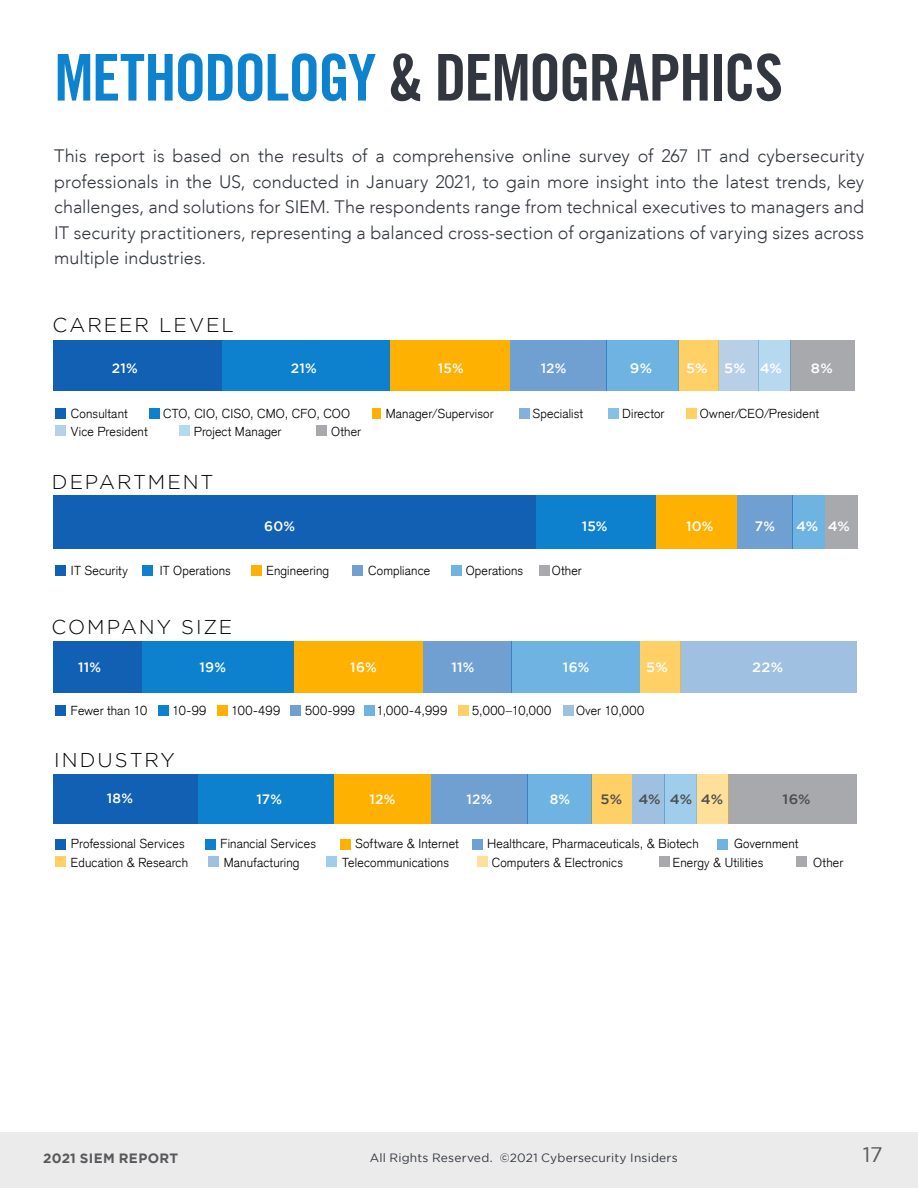
<style>
.page{position:relative;width:918px;height:1188px;background:#fff}
.page>*{position:absolute;margin:0;border:0;box-sizing:border-box;transform-origin:0 0}
.t1{font:64.5px "Trade Gothic LT Std Bd Cn 20";letter-spacing:-.03em;color:#32363e}
.t2{font:21px "Gotham";color:#58595b}
.t3{font:300 19.95px "Gotham";letter-spacing:.095em;color:#000}
.t4{font:300 18px/25.5px "Avenir LT";color:#32363e;text-align:justify}
.t5{font:500 13.65px "Gotham";letter-spacing:.02em;color:#fff}
.t6{font:500 13.65px "Gotham";letter-spacing:.02em;color:#fff;scale:1.07 1}
.t7{font:500 13.65px "Gotham";color:#4d4d4f;scale:1.07 1}
.t8{font:700 13.5px "Gotham";letter-spacing:.02em;color:#58595b}
.t9{font:300 12.75px "Akzidenz Grotesk CE";letter-spacing:.015em;color:#000}
.t10{font:12px "Gotham";letter-spacing:.015em;color:#32363e}
.s1{color:#0d82cf}
</style>
<div class="page">
<div style="left:0;top:1132px;width:918px;height:56px;background:#ebebec"></div>
<div style="left:728px;top:774px;width:129px;height:50px;background:#a7a9ac"></div>
<div style="left:696px;top:774px;width:32px;height:50px;background:#ffe09a"></div>
<div style="left:664px;top:774px;width:32px;height:50px;background:#9fcdeb"></div>
<div style="left:632px;top:774px;width:32px;height:50px;background:#a0c0e1"></div>
<div style="left:592px;top:774px;width:40px;height:50px;background:#ffd066"></div>
<div style="left:527px;top:774px;width:65px;height:50px;background:#6eb3e1"></div>
<div style="left:431px;top:774px;width:96px;height:50px;background:#709fd2"></div>
<div style="left:334px;top:774px;width:97px;height:50px;background:#ffb101"></div>
<div style="left:198px;top:774px;width:136px;height:50px;background:#0e81ce"></div>
<div style="left:53px;top:774px;width:145px;height:50px;background:#1160b4"></div>
<div style="left:680px;top:641px;width:177px;height:51px;background:#a0c0e1"></div>
<div style="left:640px;top:641px;width:40px;height:51px;background:#ffd066"></div>
<div style="left:511px;top:641px;width:129px;height:51px;background:#6eb3e1"></div>
<div style="left:423px;top:641px;width:88px;height:51px;background:#709fd2"></div>
<div style="left:294px;top:641px;width:129px;height:51px;background:#ffb101"></div>
<div style="left:141px;top:641px;width:153px;height:51px;background:#0e81ce"></div>
<div style="left:53px;top:641px;width:88px;height:51px;background:#1160b4"></div>
<div style="left:825px;top:495px;width:32px;height:54px;background:#a7a9ac"></div>
<div style="left:793px;top:495px;width:32px;height:54px;background:#6eb3e1"></div>
<div style="left:737px;top:495px;width:56px;height:54px;background:#709fd2"></div>
<div style="left:656px;top:495px;width:81px;height:54px;background:#ffb101"></div>
<div style="left:535px;top:495px;width:121px;height:54px;background:#0e81ce"></div>
<div style="left:53px;top:495px;width:482px;height:54px;background:#1160b4"></div>
<div style="left:791px;top:341px;width:64px;height:50px;background:#a7a9ac"></div>
<div style="left:759px;top:341px;width:32px;height:50px;background:#b7d9f0"></div>
<div style="left:719px;top:341px;width:40px;height:50px;background:#b8cfe8"></div>
<div style="left:679px;top:341px;width:40px;height:50px;background:#ffd066"></div>
<div style="left:606px;top:341px;width:73px;height:50px;background:#6eb3e1"></div>
<div style="left:510px;top:341px;width:96px;height:50px;background:#709fd2"></div>
<div style="left:390px;top:341px;width:120px;height:50px;background:#ffb101"></div>
<div style="left:221px;top:341px;width:169px;height:50px;background:#0e81ce"></div>
<div style="left:53px;top:341px;width:168px;height:50px;background:#1160b4"></div>
<div style="left:55px;top:409px;width:11px;height:10px;background:#1160b4"></div>
<div style="left:149px;top:409px;width:10px;height:10px;background:#0e81ce"></div>
<div style="left:372px;top:409px;width:9px;height:10px;background:#ffb101"></div>
<div style="left:608px;top:409px;width:11px;height:10px;background:#86c0e6"></div>
<div style="left:519px;top:409px;width:10px;height:10px;background:#88afd9"></div>
<div style="left:686px;top:409px;width:11px;height:10px;background:#ffd066"></div>
<div style="left:55px;top:426px;width:10px;height:10px;background:#b8cfe8"></div>
<div style="left:180px;top:426px;width:10px;height:10px;background:#b7d9f0"></div>
<div style="left:316px;top:426px;width:10px;height:10px;background:#a7a9ac"></div>
<div style="left:55px;top:565px;width:11px;height:10px;background:#1160b4"></div>
<div style="left:143px;top:565px;width:10px;height:10px;background:#0e81ce"></div>
<div style="left:252px;top:565px;width:10px;height:10px;background:#ffb101"></div>
<div style="left:352px;top:565px;width:11px;height:10px;background:#709fd2"></div>
<div style="left:452px;top:565px;width:10px;height:10px;background:#6eb3e1"></div>
<div style="left:540px;top:565px;width:10px;height:10px;background:#a7a9ac"></div>
<div style="left:55px;top:839px;width:11px;height:10px;background:#1160b4"></div>
<div style="left:55px;top:857px;width:11px;height:10px;background:#ffd066"></div>
<div style="left:209px;top:857px;width:10px;height:10px;background:#a0c0e1"></div>
<div style="left:327px;top:857px;width:10px;height:10px;background:#9fcdeb"></div>
<div style="left:477px;top:857px;width:10px;height:10px;background:#ffe09a"></div>
<div style="left:660px;top:857px;width:10px;height:10px;background:#a7a9ac"></div>
<div style="left:796px;top:857px;width:10px;height:10px;background:#a7a9ac"></div>
<div style="left:206px;top:839px;width:10px;height:10px;background:#0e81ce"></div>
<div style="left:340px;top:839px;width:10px;height:10px;background:#ffb101"></div>
<div style="left:472px;top:839px;width:10px;height:10px;background:#709fd2"></div>
<div style="left:718px;top:839px;width:10px;height:10px;background:#6eb3e1"></div>
<div style="left:55px;top:706px;width:11px;height:10px;background:#1160b4"></div>
<div style="left:159px;top:706px;width:10px;height:10px;background:#0e81ce"></div>
<div style="left:217px;top:706px;width:10px;height:10px;background:#ffb101"></div>
<div style="left:291px;top:706px;width:10px;height:10px;background:#709fd2"></div>
<div style="left:364px;top:706px;width:10px;height:10px;background:#6eb3e1"></div>
<div style="left:458px;top:706px;width:10px;height:10px;background:#ffd066"></div>
<div style="left:563px;top:706px;width:10px;height:10px;background:#a0c0e1"></div>
<h1 class="t1" style="left:54px;top:38px;width:730px"><span class="s1">METHODOLOGY</span> &amp; DEMOGRAPHICS</h1>
<p class="t4" style="left:54px;top:143px;width:812px">This report is based on the results of a comprehensive online survey of 267 IT and cybersecurity professionals in the US, conducted in January 2021, to gain more insight into the latest trends, key challenges, and solutions for SIEM. The respondents range from technical executives to managers and IT security practitioners, representing a balanced cross-section of organizations of varying sizes across multiple industries.</p>
<h3 class="t3" style="left:52px;top:314px;width:183px">CAREER LEVEL</h3>
<p class="t5" style="left:112px;top:361px;width:27px">21%</p>
<p class="t5" style="left:291px;top:361px;width:27px">21%</p>
<p class="t5" style="left:438px;top:361px;width:27px">15%</p>
<p class="t5" style="left:541px;top:361px;width:27px">12%</p>
<p class="t6" style="left:630px;top:361px;width:22px">9%</p>
<p class="t6" style="left:686px;top:361px;width:91px">5% 5% 4%</p>
<p class="t6" style="left:811px;top:361px;width:22px">8%</p>
<p class="t9" style="left:71px;top:405px;width:58px">Consultant</p>
<p class="t9" style="left:163px;top:405px;width:188px">CTO, CIO, CISO, CMO, CFO, COO</p>
<p class="t9" style="left:386px;top:405px;width:109px">Manager/Supervisor</p>
<p class="t9" style="left:533px;top:405px;width:52px">Specialist</p>
<p class="t9" style="left:622px;top:405px;width:44px">Director</p>
<p class="t9" style="left:700px;top:405px;width:121px">Owner/CEO/President</p>
<p class="t9" style="left:71px;top:424px;width:78px">Vice President</p>
<p class="t9" style="left:194px;top:424px;width:89px">Project Manager</p>
<p class="t9" style="left:331px;top:424px;width:31px">Other</p>
<h3 class="t3" style="left:52px;top:471px;width:163px">DEPARTMENT</h3>
<p class="t5" style="left:264px;top:519px;width:32px">60%</p>
<p class="t5" style="left:582px;top:519px;width:27px">15%</p>
<p class="t5" style="left:686px;top:519px;width:29px">10%</p>
<p class="t5" style="left:755px;top:519px;width:22px">7%</p>
<p class="t6" style="left:796px;top:519px;width:52px">4% 4%</p>
<p class="t9" style="left:71px;top:562px;width:58px">IT Security</p>
<p class="t9" style="left:160px;top:562px;width:73px">IT Operations</p>
<p class="t9" style="left:266px;top:562px;width:64px">Engineering</p>
<p class="t9" style="left:368px;top:562px;width:63px">Compliance</p>
<p class="t9" style="left:466px;top:562px;width:59px">Operations</p>
<p class="t9" style="left:552px;top:562px;width:31px">Other</p>
<h3 class="t3" style="left:51px;top:616px;width:182px">COMPANY SIZE</h3>
<p class="t5" style="left:78px;top:659px;width:24px">11%</p>
<p class="t5" style="left:199px;top:659px;width:28px">19%</p>
<p class="t5" style="left:350px;top:659px;width:28px">16%</p>
<p class="t5" style="left:452px;top:659px;width:24px">11%</p>
<p class="t5" style="left:563px;top:659px;width:28px">16%</p>
<p class="t6" style="left:646px;top:659px;width:22px">5%</p>
<p class="t6" style="left:752px;top:659px;width:30px">22%</p>
<p class="t9" style="left:71px;top:702px;width:78px">Fewer than 10</p>
<p class="t9" style="left:172px;top:702px;width:36px">10-99</p>
<p class="t9" style="left:231px;top:702px;width:51px">100-499</p>
<p class="t9" style="left:305px;top:702px;width:51px">500-999</p>
<p class="t9" style="left:376px;top:702px;width:72px">1,000-4,999</p>
<p class="t9" style="left:472px;top:702px;width:81px">5,000–10,000</p>
<p class="t9" style="left:576px;top:702px;width:69px">Over 10,000</p>
<h3 class="t3" style="left:54px;top:750px;width:122px">INDUSTRY</h3>
<p class="t5" style="left:107px;top:790px;width:28px">18%</p>
<p class="t5" style="left:257px;top:791px;width:27px">17%</p>
<p class="t5" style="left:369px;top:791px;width:27px">12%</p>
<p class="t5" style="left:466px;top:791px;width:27px">12%</p>
<p class="t5" style="left:550px;top:791px;width:22px">8%</p>
<p class="t7" style="left:601px;top:791px;width:116px">5% 4% 4% 4%</p>
<p class="t7" style="left:783px;top:791px;width:28px">16%</p>
<p class="t9" style="left:71px;top:836px;width:115px">Professional Services</p>
<p class="t9" style="left:220px;top:836px;width:97px">Financial Services</p>
<p class="t9" style="left:355px;top:836px;width:105px">Software &amp; Internet</p>
<p class="t9" style="left:487px;top:836px;width:213px">Healthcare, Pharmaceuticals, &amp; Biotech</p>
<p class="t9" style="left:734px;top:836px;width:66px">Government</p>
<p class="t9" style="left:71px;top:854px;width:119px">Education &amp; Research</p>
<p class="t9" style="left:224px;top:854px;width:77px">Manufacturing</p>
<p class="t9" style="left:342px;top:854px;width:108px">Telecommunications</p>
<p class="t9" style="left:492px;top:854px;width:133px">Computers &amp; Electronics</p>
<p class="t9" style="left:673px;top:854px;width:92px">Energy &amp; Utilities</p>
<p class="t9" style="left:813px;top:854px;width:31px">Other</p>
<p class="t8" style="left:43px;top:1150px;width:136px">2021 SIEM REPORT</p>
<p class="t10" style="left:370px;top:1151px;width:309px">All Rights Reserved. ©2021 Cybersecurity Insiders</p>
<h2 class="t2" style="left:863px;top:1143px;width:22px">17</h2>
</div>
